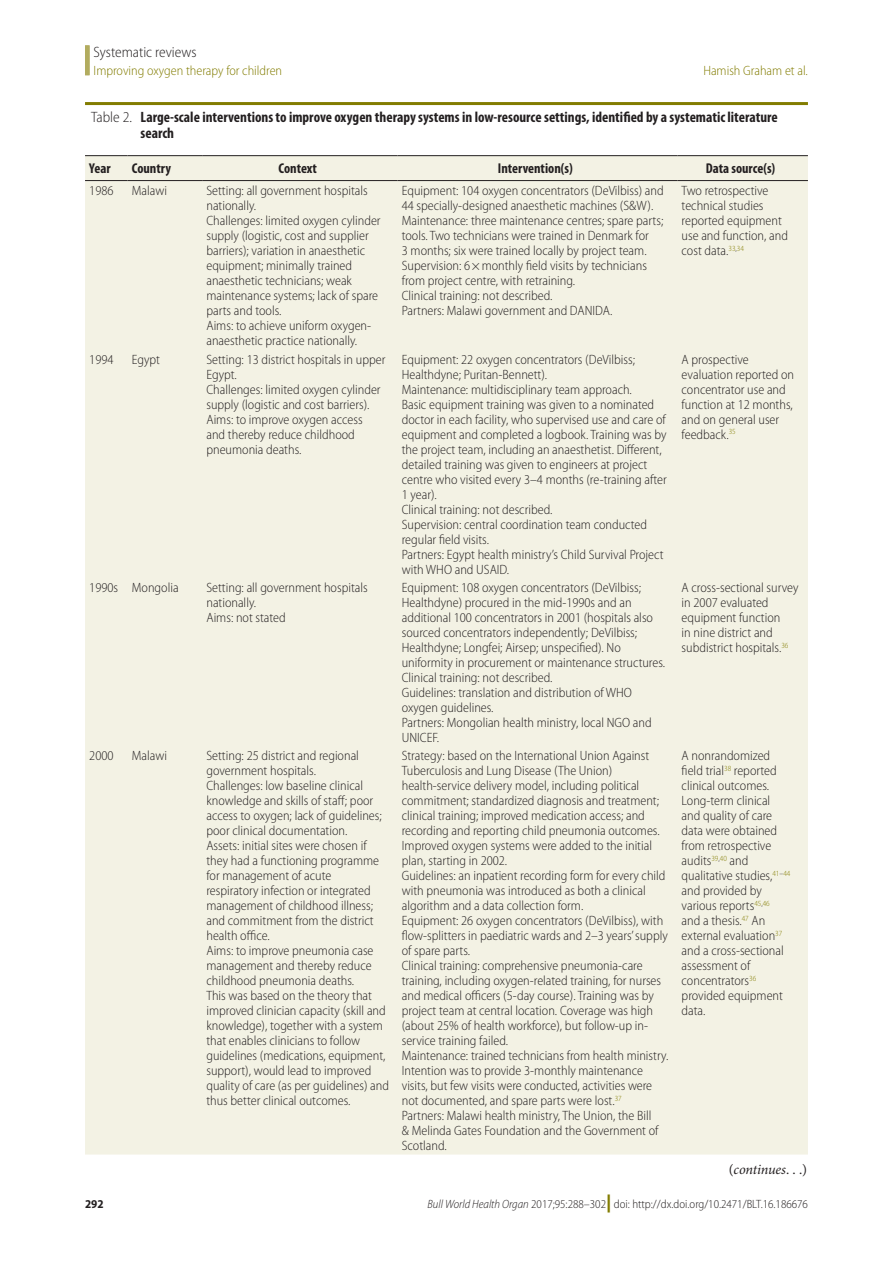
<style>
.page{position:relative;width:893px;height:1263px;background:#fff}
.page>*{position:absolute;margin:0;border:0;box-sizing:border-box;transform-origin:0 0}
.t1{font:700 condensed 15px/16.5px "Myriad Pro";color:#231f20}
.t2{font:300 semi-condensed 15px "Myriad Pro";color:#231f20}
.t3{font:700 condensed 14.25px "Myriad Pro";color:#231f20}
.t4{font:italic 14.25px "Minion Pro";letter-spacing:-.01em;color:#231f20}
.t5{font:300 semi-condensed 13.5px/15px "Myriad Pro";color:#231f20}
.t6{font:300 semi-condensed 13.5px "Myriad Pro";color:#827c00}
.t7{font:300 semi-condensed 12px "Myriad Pro";color:#231f20}
.t8{font:700 semi-condensed 12px "Myriad Pro";color:#231f20}
.s1{font-weight:300;font-stretch:semi-condensed}
.s2{font-style:normal}
.s3{font-style:italic}
.s4{font-weight:900;font-stretch:normal;font-size:18px;color:#827c00}
</style>
<div class="page">
<div style="left:85px;top:45px;width:5px;height:30px;background:#b2ac5f"></div>
<hr style="left:85px;top:102px;width:723px;height:3px;background:#827c00">
<div style="left:85px;top:156px;width:723px;height:998px;background:#f3f2e4"></div>
<hr style="left:85px;top:180px;width:43px;height:1px;background:#231f20">
<hr style="left:128px;top:180px;width:74px;height:1px;background:#231f20">
<hr style="left:202px;top:180px;width:196px;height:1px;background:#231f20">
<hr style="left:398px;top:180px;width:279px;height:1px;background:#231f20">
<hr style="left:677px;top:180px;width:131px;height:1px;background:#231f20">
<hr style="left:85px;top:155px;width:43px;height:1px;background:#231f20">
<hr style="left:128px;top:155px;width:74px;height:1px;background:#231f20">
<hr style="left:202px;top:155px;width:196px;height:1px;background:#231f20">
<hr style="left:398px;top:155px;width:279px;height:1px;background:#231f20">
<hr style="left:677px;top:155px;width:131px;height:1px;background:#231f20">
<p class="t2" style="left:94px;top:44px;width:105px">Systematic reviews</p>
<p class="t6" style="left:94px;top:63px;width:190px">Improving oxygen therapy for children</p>
<p class="t6" style="left:703px;top:63px;width:106px">Hamish Graham et al.</p>
<p class="t1" style="left:141px;top:109px;width:639px;text-indent:-50px"><span class="s1">Table 2.</span> Large-scale interventions to improve oxygen therapy systems in low-resource settings, identified by a systematic literature search</p>
<p class="t3" style="left:89px;top:160px;width:23px">Year</p>
<p class="t3" style="left:132px;top:160px;width:41px">Country</p>
<p class="t3" style="left:278px;top:160px;width:40px">Context</p>
<p class="t3" style="left:498px;top:160px;width:77px">Intervention(s)</p>
<p class="t3" style="left:706px;top:160px;width:71px">Data source(s)</p>
<p class="t5" style="left:89px;top:183px;width:26px">1986</p>
<p class="t5" style="left:132px;top:183px;width:37px">Malawi</p>
<p class="t5" style="left:206px;top:183px;width:176px">Setting: all government hospitals nationally.<br>Challenges: limited oxygen cylinder supply (logistic, cost and supplier barriers); variation in anaesthetic equipment; minimally trained anaesthetic technicians; weak maintenance systems; lack of spare parts and tools.<br>Aims: to achieve uniform oxygen&shy;anaesthetic practice nationally.</p>
<p class="t5" style="left:402px;top:183px;width:263px">Equipment: 104 oxygen concentrators (DeVilbiss) and 44 specially-designed anaesthetic machines (S&amp;W).<br>Maintenance: three maintenance centres; spare parts; tools. Two technicians were trained in Denmark for<br>3 months; six were trained locally by project team.<br>Supervision: 6×monthly field visits by technicians from project centre, with retraining.<br>Clinical training: not described.<br>Partners: Malawi government and DANIDA.</p>
<p class="t5" style="left:682px;top:183px;width:108px">Two retrospective technical studies reported equipment use and function, and cost data.<sup>33</sup><sup>,</sup><sup>34</sup></p>
<p class="t5" style="left:89px;top:352px;width:26px">1994</p>
<p class="t5" style="left:132px;top:352px;width:30px">Egypt</p>
<p class="t5" style="left:206px;top:352px;width:180px">Setting: 13 district hospitals in upper<br>Egypt.<br>Challenges: limited oxygen cylinder supply (logistic and cost barriers).<br>Aims: to improve oxygen access<br>and thereby reduce childhood pneumonia deaths.</p>
<p class="t5" style="left:402px;top:352px;width:266px">Equipment: 22 oxygen concentrators (DeVilbiss; Healthdyne; Puritan-Bennett).<br>Maintenance: multidisciplinary team approach.<br>Basic equipment training was given to a nominated doctor in each facility, who supervised use and care of equipment and completed a logbook. Training was by the project team, including an anaesthetist. Different, detailed training was given to engineers at project centre who visited every 3–4 months (re-training after 1 year).<br>Clinical training: not described.<br>Supervision: central coordination team conducted regular field visits.<br>Partners: Egypt health ministry’s Child Survival Project with WHO and USAID.</p>
<p class="t5" style="left:682px;top:352px;width:114px">A prospective evaluation reported on concentrator use and function at 12 months, and on general user feedback.<sup>35</sup></p>
<p class="t5" style="left:89px;top:580px;width:91px">1990s Mongolia</p>
<p class="t5" style="left:206px;top:580px;width:163px">Setting: all government hospitals nationally.<br>Aims: not stated</p>
<p class="t5" style="left:402px;top:580px;width:265px">Equipment: 108 oxygen concentrators (DeVilbiss; Healthdyne) procured in the mid-1990s and an additional 100 concentrators in 2001 (hospitals also sourced concentrators independently; DeVilbiss; Healthdyne; Longfei; Airsep; unspecified). No uniformity in procurement or maintenance structures.<br>Clinical training: not described.<br>Guidelines: translation and distribution of WHO oxygen guidelines.<br>Partners: Mongolian health ministry, local NGO and UNICEF.</p>
<p class="t5" style="left:682px;top:580px;width:118px">A cross-sectional survey in 2007 evaluated equipment function<br>in nine district and subdistrict hospitals.<sup>36</sup></p>
<p class="t5" style="left:89px;top:749px;width:26px">2000</p>
<p class="t5" style="left:132px;top:749px;width:37px">Malawi</p>
<p class="t5" style="left:206px;top:749px;width:184px">Setting: 25 district and regional government hospitals.<br>Challenges: low baseline clinical knowledge and skills of staff; poor access to oxygen; lack of guidelines; poor clinical documentation.<br>Assets: initial sites were chosen if they had a functioning programme for management of acute<br>respiratory infection or integrated management of childhood illness; and commitment from the district health office.<br>Aims: to improve pneumonia case management and thereby reduce childhood pneumonia deaths.<br>This was based on the theory that improved clinician capacity (skill and knowledge), together with a system that enables clinicians to follow guidelines (medications, equipment, support), would lead to improved quality of care (as per guidelines) and thus better clinical outcomes.</p>
<p class="t5" style="left:402px;top:749px;width:268px">Strategy: based on the International Union Against Tuberculosis and Lung Disease (The Union) health-service delivery model, including political commitment; standardized diagnosis and treatment; clinical training; improved medication access; and recording and reporting child pneumonia outcomes.<br>Improved oxygen systems were added to the initial plan, starting in 2002.<br>Guidelines: an inpatient recording form for every child with pneumonia was introduced as both a clinical algorithm and a data collection form.<br>Equipment: 26 oxygen concentrators (DeVilbiss), with flow-splitters in paediatric wards and 2–3 years’ supply of spare parts.<br>Clinical training: comprehensive pneumonia-care training, including oxygen-related training, for nurses and medical officers (5-day course). Training was by project team at central location. Coverage was high (about 25% of health workforce), but follow-up in&shy;service training failed.<br>Maintenance: trained technicians from health ministry.<br>Intention was to provide 3-monthly maintenance visits, but few visits were conducted, activities were not documented, and spare parts were lost.<sup>37<br></sup>Partners: Malawi health ministry, The Union, the Bill<br>&amp; Melinda Gates Foundation and the Government of Scotland.</p>
<p class="t5" style="left:682px;top:749px;width:110px">A nonrandomized field trial<sup>38</sup> reported clinical outcomes.<br>Long-term clinical and quality of care data were obtained from retrospective audits<sup>39</sup><sup>,</sup><sup>40</sup> and qualitative studies,<sup>41</sup><sup>–</sup><sup>44 </sup>and provided by various reports<sup>45</sup><sup>,</sup><sup>46 </sup>and a thesis.<sup>47</sup> An external evaluation<sup>37 </sup>and a cross-sectional assessment of concentrators<sup>36 </sup>provided equipment data.</p>
<p class="t4" style="left:729px;top:1160px;width:80px"><span class="s2">(</span>continues<span class="s2">. . .)</span></p>
<p class="t8" style="left:85px;top:1197px;width:20px">292</p>
<p class="t7" style="left:427px;top:1198px;width:382px"><span class="s3">Bull World Health Organ</span> 2017;95:288–302<span class="s4">|</span> doi: http://dx.doi.org/10.2471/BLT.16.186676</p>
</div>
